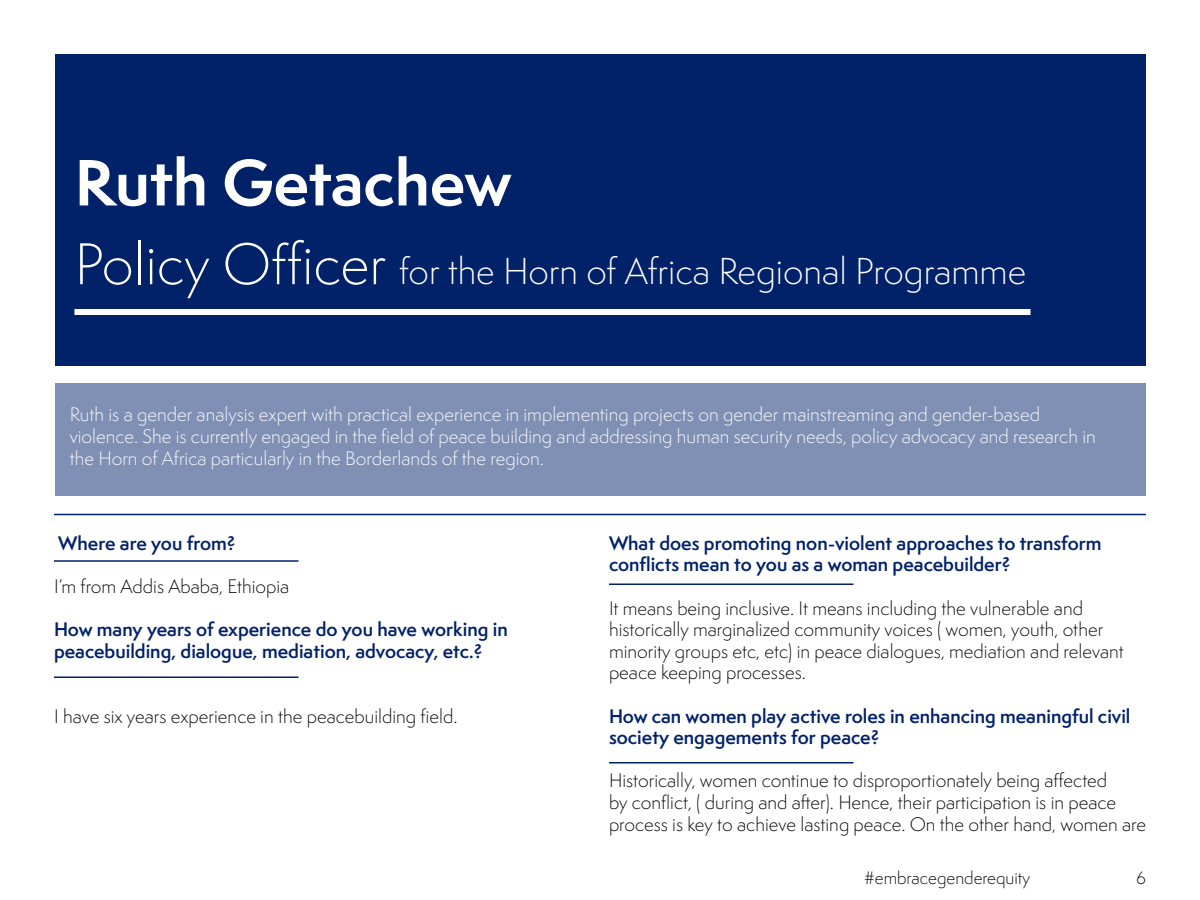
<style>
.page{position:relative;width:1200px;height:900px;background:#fff}
.page>*{position:absolute;margin:0;border:0;box-sizing:border-box;transform-origin:0 0}
.Name{font:700 60px "Semplicita Pro";color:#fff}
.t1{font:300 34.5px "Semplicita Pro";color:#fff}
.Body{font:300 18px/21.6px "Semplicita Pro";color:#000}
.Body-2{font:300 18px/21.6px "Semplicita Pro";color:#fff}
.Body-3{font:600 18px/21.6px "Semplicita Pro";color:#012169}
.t2{font:300 16.5px "Semplicita Pro";color:#000}
.s1{font-size:54px}
</style>
<div class="page">
<div style="left:56px;top:54px;width:1090px;height:311px;background:#012169"></div>
<div style="left:56px;top:383px;width:1090px;height:113px;background:#8090b4"></div>
<div style="left:74px;top:309px;width:956px;height:6px;background:#fff"></div>
<hr style="left:54px;top:514px;width:1092px;height:1px;background:#012169">
<hr style="left:54px;top:560px;width:244px;height:2px;background:#012169">
<hr style="left:54px;top:676px;width:244px;height:2px;background:#012169">
<hr style="left:609px;top:584px;width:245px;height:1px;background:#012169">
<hr style="left:609px;top:762px;width:245px;height:2px;background:#012169">
<p class="Name" style="left:75px;top:138px;width:438px">Ruth Getachew</p>
<p class="t1" style="left:74px;top:248px;width:953px"><span class="s1">Policy Officer</span> for the Horn of Africa Regional Programme</p>
<p class="Body-2" style="left:70px;top:404px;width:1028px">Ruth is a gender analysis expert with practical experience in implementing projects on gender mainstreaming and gender-based violence. She is currently engaged in the field of peace building and addressing human security needs, policy advocacy and research in the Horn of Africa particularly in the Borderlands of the region.</p>
<p class="Body-3" style="left:58px;top:532px;width:179px">Where are you from?</p>
<p class="Body" style="left:54px;top:575px;width:237px">I’m from Addis Ababa, Ethiopia</p>
<p class="Body-3" style="left:54px;top:618px;width:455px">How many years of experience do you have working in peacebuilding, dialogue, mediation, advocacy, etc.?</p>
<p class="Body" style="left:54px;top:705px;width:405px">I have six years experience in the peacebuilding field.</p>
<p class="Body-3" style="left:609px;top:532px;width:494px">What does promoting non-violent approaches to transform conflicts mean to you as a woman peacebuilder?</p>
<p class="Body" style="left:609px;top:597px;width:516px">It means being inclusive. It means including the vulnerable and historically marginalized community voices ( women, youth, other minority groups etc, etc) in peace dialogues, mediation and relevant peace keeping processes.</p>
<p class="Body-3" style="left:609px;top:705px;width:523px">How can women play active roles in enhancing meaningful civil society engagements for peace?</p>
<p class="Body" style="left:609px;top:770px;width:539px">Historically, women continue to disproportionately being affected<br>by conflict, ( during and after). Hence, their participation is in peace process is key to achieve lasting peace. On the other hand, women are</p>
<p class="t2" style="left:864px;top:867px;width:168px">#embracegenderequity</p>
<p class="t2" style="left:1136px;top:867px;width:11px">6</p>
</div>
